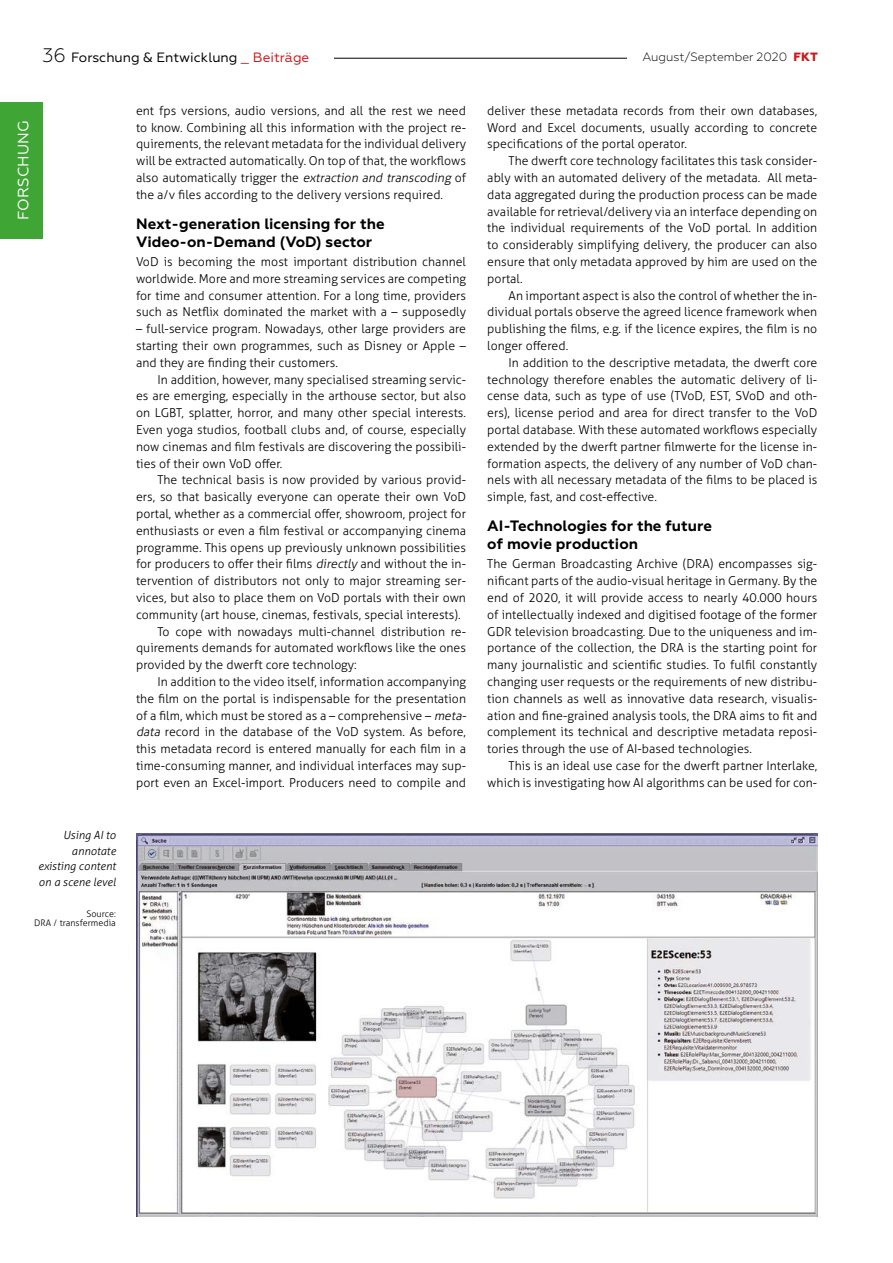
<style>
.page{position:relative;width:893px;height:1263px;background:#fff}
.page>*{position:absolute;margin:0;border:0;box-sizing:border-box;transform-origin:0 0}
._02_Forschung_ZWÜ_01{font:700 15px/18px "Geometria";letter-spacing:.005em;color:#000}
.t1{font:15px "Geometria";letter-spacing:.01em;color:#fff}
.t2{font:13.5px "Geometria";color:#000}
._02_F_E_Fließtext_Ei{font:300 12.3px/16.8px "Aller";letter-spacing:.005em;color:#000;text-align:justify}
._02_F_E_Fließtext{font:300 12.3px/16.8px "Aller";letter-spacing:.005em;color:#000;text-align:justify}
.t3{font:300 12px "Geometria";color:#000}
._03_Bildunterschrift{font:italic 300 11.25px/15.8px "Aller";letter-spacing:.005em;color:#000;text-align:right}
._03_Credits_Quelle{font:300 9px/9px "Aller";letter-spacing:.005em;color:#000;text-align:right}
.s1{font-weight:300;font-size:19.5px}
.s2{color:#cd1719}
.s3{font-weight:800;color:#cd1719}
.s4{font-style:italic}
</style>
<div class="page">
<hr style="left:136px;top:58px;width:681px;height:1px;background:#000">
<div style="left:43px;top:47px;width:291px;height:36px;background:#fff"></div>
<div style="left:627px;top:52px;width:190px;height:21px;background:#fff"></div>
<div style="left:0;top:102px;width:43px;height:136px;background:#3fa535"></div>
<img style="left:136px;top:833px;width:681px;height:383px">
<p class="t2" style="left:43px;top:49px;width:268px"><span class="s1">36</span> Forschung &amp; Entwicklung <span class="s2">_ Beiträge</span></p>
<p class="t3" style="left:642px;top:50px;width:177px">August/September 2020 <span class="s3">FKT</span></p>
<p class="t1" style="left:15px;top:220px;width:101px;rotate:-90deg">FORSCHUNG</p>
<p class="_02_F_E_Fließtext" style="left:136px;top:102px;width:331px">ent fps versions, audio versions, and all the rest we need to know. Combining all this information with the project re&shy;quirements, the relevant metadata for the individual delivery will be extracted automatically. On top of that, the workflows also automatically trigger the <span class="s4">extraction and transcoding</span> of the a/v files according to the delivery versions required.</p>
<p class="_02_Forschung_ZWÜ_01" style="left:136px;top:215px;width:250px">Next-generation licensing for the<br>Video-on-Demand (VoD) sector</p>
<p class="_02_F_E_Fließtext" style="left:136px;top:253px;width:331px">VoD is becoming the most important distribution channel worldwide. More and more streaming services are competing for time and consumer attention. For a long time, providers such as Netflix dominated the market with a – supposedly</p>
<p class="_02_F_E_Fließtext" style="left:136px;top:320px;width:331px">– full-service program. Nowadays, other large providers are starting their own programmes, such as Disney or Apple – and they are finding their customers.</p>
<p class="_02_F_E_Fließtext_Ei" style="left:136px;top:371px;width:331px;text-indent:21px">In addition, however, many specialised streaming servic&shy;es are emerging, especially in the arthouse sector, but also on LGBT, splatter, horror, and many other special interests.<br>Even yoga studios, football clubs and, of course, especially now cinemas and film festivals are discovering the possibili&shy;ties of their own VoD offer.</p>
<p class="_02_F_E_Fließtext_Ei" style="left:136px;top:472px;width:331px;text-indent:21px">The technical basis is now provided by various provid&shy;ers, so that basically everyone can operate their own VoD portal, whether as a commercial offer, showroom, project for enthusiasts or even a film festival or accompanying cinema programme. This opens up previously unknown possibilities for producers to offer their films <span class="s4">directly</span> and without the in&shy;tervention of distributors not only to major streaming ser&shy;vices, but also to place them on VoD portals with their own community (art house, cinemas, festivals, special interests).</p>
<p class="_02_F_E_Fließtext_Ei" style="left:136px;top:623px;width:331px;text-indent:21px">To cope with nowadays multi-channel distribution re&shy;quirements demands for automated workflows like the ones provided by the dwerft core technology:</p>
<p class="_02_F_E_Fließtext_Ei" style="left:136px;top:673px;width:334px;text-align:left;text-indent:21px">In addition to the video itself, information accompanying the film on the portal is indispensable for the presentation of a film, which must be stored as a – comprehensive – <span class="s4">meta&shy;data</span> record in the database of the VoD system. As before, this metadata record is entered manually for each film in a time-consuming manner, and individual interfaces may sup&shy;port even an Excel-import. Producers need to compile and</p>
<p class="_02_F_E_Fließtext_Ei" style="left:487px;top:102px;width:331px">deliver these metadata records from their own databases, Word and Excel documents, usually according to concrete specifications of the portal operator.</p>
<p class="_02_F_E_Fließtext_Ei" style="left:487px;top:152px;width:331px;text-indent:21px">The dwerft core technology facilitates this task consider&shy;ably with an automated delivery of the metadata. All meta&shy;data aggregated during the production process can be made available for retrieval/delivery via an interface depending on the individual requirements of the VoD portal. In addition to considerably simplifying delivery, the producer can also ensure that only metadata approved by him are used on the portal.</p>
<p class="_02_F_E_Fließtext_Ei" style="left:487px;top:287px;width:331px;text-indent:21px">An important aspect is also the control of whether the in&shy;dividual portals observe the agreed licence framework when publishing the films, e.g. if the licence expires, the film is no longer offered.</p>
<p class="_02_F_E_Fließtext_Ei" style="left:487px;top:354px;width:331px;text-indent:21px">In addition to the descriptive metadata, the dwerft core technology therefore enables the automatic delivery of li&shy;cense data, such as type of use (TVoD, EST, SVoD and oth&shy;ers), license period and area for direct transfer to the VoD portal database. With these automated workflows especially extended by the dwerft partner filmwerte for the license in&shy;formation aspects, the delivery of any number of VoD chan&shy;nels with all necessary metadata of the films to be placed is simple, fast, and cost-effective.</p>
<p class="_02_Forschung_ZWÜ_01" style="left:487px;top:517px;width:226px">AI-Technologies for the future of movie production</p>
<p class="_02_F_E_Fließtext" style="left:487px;top:556px;width:331px">The German Broadcasting Archive (DRA) encompasses sig&shy;nificant parts of the audio-visual heritage in Germany. By the end of 2020, it will provide access to nearly 40.000 hours of intellectually indexed and digitised footage of the former GDR television broadcasting. Due to the uniqueness and im&shy;portance of the collection, the DRA is the starting point for many journalistic and scientific studies. To fulfil constantly changing user requests or the requirements of new distribu&shy;tion channels as well as innovative data research, visualis&shy;ation and fine-grained analysis tools, the DRA aims to fit and complement its technical and descriptive metadata reposi&shy;tories through the use of AI-based technologies.</p>
<p class="_02_F_E_Fließtext_Ei" style="left:487px;top:757px;width:331px;text-align:right">This is an ideal use case for the dwerft partner Interlake, which is investigating how AI algorithms can be used for con-</p>
<p class="_03_Bildunterschrift" style="left:38px;top:827px;width:79px">Using AI to annotate existing content on a scene level</p>
<p class="_03_Credits_Quelle" style="left:34px;top:909px;width:83px">Source:<br>DRA / transfermedia</p>
</div>
